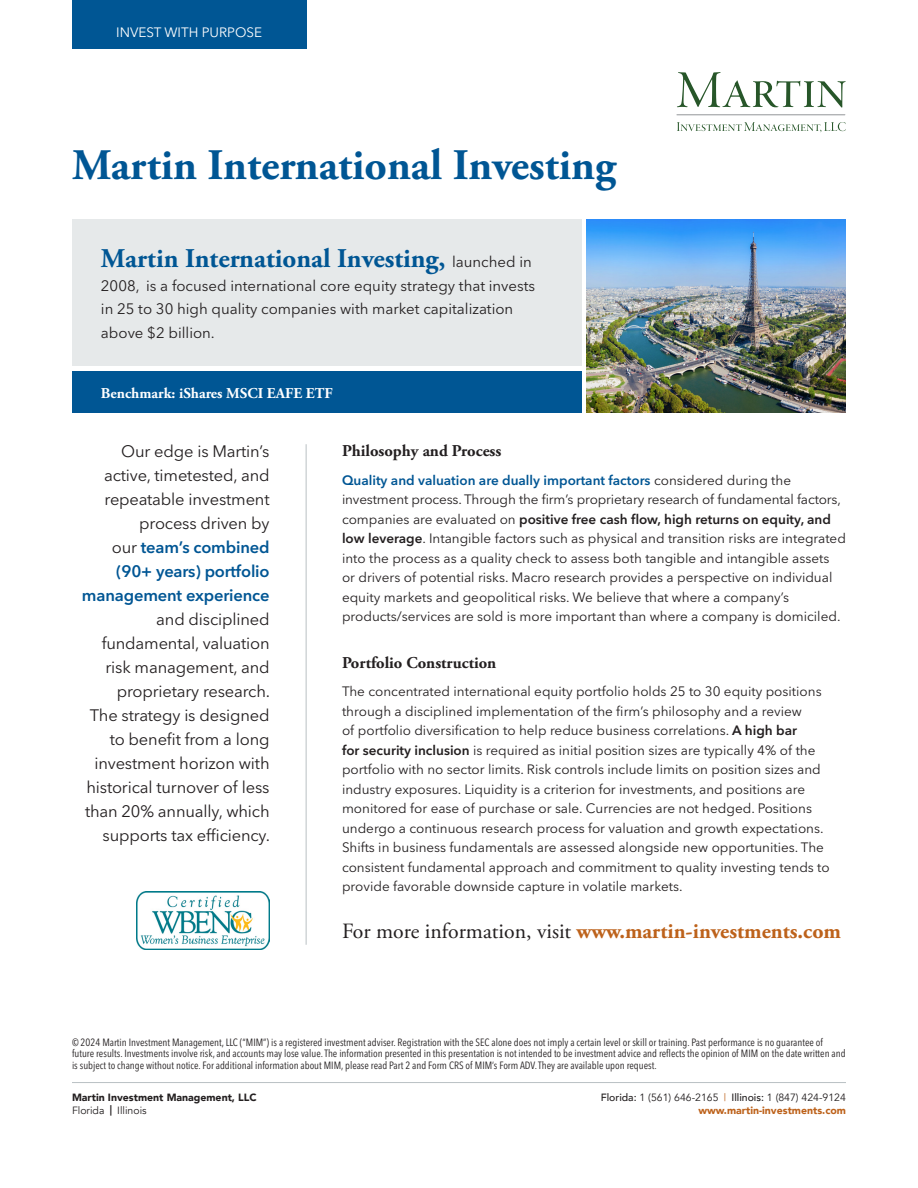
<style>
.page{position:relative;width:918px;height:1188px;background:#fff}
.page>*{position:absolute;margin:0;border:0;box-sizing:border-box;transform-origin:0 0}
.t1{font:700 43.5px "Adobe Garamond Pro";color:#005694}
.t2{font:700 27px "Adobe Garamond Pro";color:#005694}
.t3{font:700 21.75px "Adobe Garamond Pro";color:#bd621b}
.t4{font:16.5px/24px "Avenir Next LT Pro";letter-spacing:-.01em;color:#231f20;text-align:right}
.t5{font:700 16.5px "Adobe Garamond Pro";color:#231f20}
.t6{font:15px/23.5px "Avenir Next LT Pro";color:#231f20}
.t7{font:700 15px "Adobe Garamond Pro";color:#fff}
.t8{font:13.5px/19.5px "Avenir Next LT Pro";color:#231f20}
.t9{font:13.5px "Avenir Next LT Pro";color:#fff}
.t10{font:condensed 10.5px/11.2px "Avenir Next LT Pro";color:#231f20}
.t11{font:900 10.5px/13.5px "Avenir";color:#231f20}
.t12{font:10.5px "Avenir";color:#231f20}
.URL{font:900 10.5px "Avenir";color:#bd621b}
.s1{font-family:"Avenir Next LT Pro";font-weight:400;font-size:15px;color:#231f20}
.s2{font-weight:600;color:#005694}
.s3{font-weight:600}
.s4{font-weight:400;color:#231f20}
.s5{font-weight:400}
.s6{font-weight:800}
.s7{font-weight:500}
.s8{color:#bd621b}
</style>
<div class="page">
<div style="left:72px;top:219px;width:510px;height:147px;background:#e6e9ea"></div>
<hr style="left:306px;top:444px;width:1px;height:501px;background:#b9c0c3">
<div style="left:72px;top:371px;width:510px;height:42px;background:#005694"></div>
<img style="left:587px;top:219px;width:259px;height:194px">
<hr style="left:72px;top:1082px;width:774px;height:1px;background:#b9c0c3">
<hr style="left:677px;top:114px;width:168px;height:1px;background:#939598">
<svg style="left:677px;top:72px;width:169px;height:36px"></svg>
<svg style="left:677px;top:122px;width:169px;height:10px"></svg>
<img style="left:137px;top:891px;width:133px;height:58px">
<div style="left:72px;top:0;width:234px;height:49px;background:#005694"></div>
<p class="t9" style="left:116px;top:24px;width:147px">INVEST WITH PURPOSE</p>
<p class="t1" style="left:72px;top:140px;width:545px">Martin International Investing</p>
<p class="t2" style="left:101px;top:243px;width:432px">Martin International Investing, <span class="s1">launched in</span></p>
<p class="t6" style="left:101px;top:274px;width:436px">2008, is a focused international core equity strategy that invests in 25 to 30 high quality companies with market capitalization above $2 billion.</p>
<p class="t7" style="left:101px;top:384px;width:233px">Benchmark: iShares MSCI EAFE ETF</p>
<p class="t4" style="left:82px;top:439px;width:190px">Our edge is Martin’s active, timetested, and repeatable investment process driven by<br>our <span class="s2">team’s combined (90+ years) portfolio management experience </span>and disciplined fundamental, valuation risk management, and proprietary research.<br>The strategy is designed to benefit from a long investment horizon with historical turnover of less than 20% annually, which supports tax efficiency.</p>
<p class="t5" style="left:342px;top:441px;width:161px">Philosophy and Process</p>
<p class="t8" style="left:342px;top:470px;width:505px"><span class="s2">Quality and valuation are dually important factors</span> considered during the investment process. Through the firm’s proprietary research of fundamental factors, companies are evaluated on <span class="s3">positive free cash flow, high returns on equity, and low leverage</span>. Intangible factors such as physical and transition risks are integrated into the process as a quality check to assess both tangible and intangible assets<br>or drivers of potential risks. Macro research provides a perspective on individual equity markets and geopolitical risks. We believe that where a company’s products/services are sold is more important than where a company is domiciled.</p>
<p class="t5" style="left:342px;top:653px;width:156px">Portfolio Construction</p>
<p class="t8" style="left:342px;top:682px;width:489px">The concentrated international equity portfolio holds 25 to 30 equity positions through a disciplined implementation of the firm’s philosophy and a review<br>of portfolio diversification to help reduce business correlations. <span class="s3">A high bar<br>for security inclusion</span> is required as initial position sizes are typically 4% of the portfolio with no sector limits. Risk controls include limits on position sizes and industry exposures. Liquidity is a criterion for investments, and positions are monitored for ease of purchase or sale. Currencies are not hedged. Positions undergo a continuous research process for valuation and growth expectations.<br>Shifts in business fundamentals are assessed alongside new opportunities. The consistent fundamental approach and commitment to quality investing tends to provide favorable downside capture in volatile markets.</p>
<p class="t3" style="left:342px;top:919px;width:501px"><span class="s4">For more information, visit</span> www.martin-investments.com</p>
<p class="t10" style="left:72px;top:1037px;width:775px">© 2024 Martin Investment Management, LLC (“MIM”) is a registered investment adviser. Registration with the SEC alone does not imply a certain level or skill or training. Past performance is no guarantee of future results. Investments involve risk, and accounts may lose value. The information presented in this presentation is not intended to be investment advice and reflects the opinion of MIM on the date written and is subject to change without notice. For additional information about MIM, please read Part 2 and Form CRS of MIM’s Form ADV. They are available upon request.</p>
<p class="t11" style="left:72px;top:1090px;width:186px">Martin Investment Management, LLC<br><span class="s5">Florida</span> <span class="s6">|</span> <span class="s5">Illinois</span></p>
<p class="t12" style="left:601px;top:1091px;width:247px"><span class="s7">Florida:</span> 1 (561) 646-2165 <span class="s8">|</span> <span class="s7">Illinois:</span> 1 (847) 424-9124</p>
<p class="URL" style="left:698px;top:1101px;width:149px">www.martin-investments.com</p>
</div>
